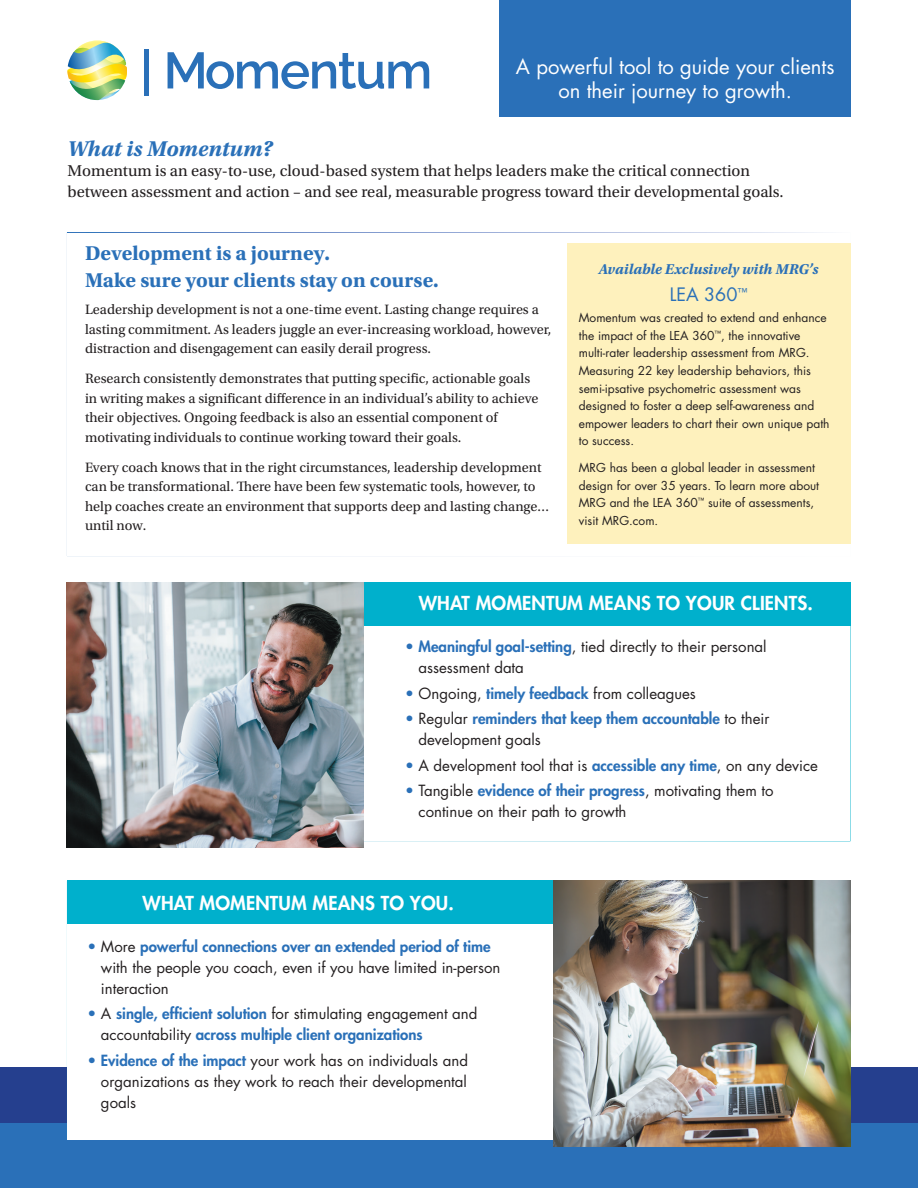
<style>
.page{position:relative;width:918px;height:1188px;background:#fff}
.page>*{position:absolute;margin:0;border:0;box-sizing:border-box;transform-origin:0 0}
.t1{font:600 51px "Raleway";letter-spacing:-.025em;color:#2a70b8}
.t2{font:italic 700 22.5px "Utopia Std";color:#2a70b8}
.t3{font:700 21px/27px "Utopia Std";color:#2a70b8}
.t4{font:20.25px/24.3px "Futura";color:#fff;text-align:center}
.t5{font:800 18.75px "Futura";letter-spacing:.01em;color:#fff}
.t6{font:18px "Futura";color:#2a70b8}
.t7{font:16.5px/21px "Utopia Std";color:#231f20}
.t8{font:15px/21px "Futura";color:#231f20}
.t9{font:800 15px/21px "Futura";color:#2a70b8}
.t10{font:italic 700 15px "Utopia Std";color:#2a70b8}
.t11{font:14.25px/19.5px "Utopia Std";color:#231f20}
.t12{font:12px/17.7px "Futura";color:#231f20}
.s1{color:#2a70b8}
.s2{font-weight:800;color:#2a70b8}
.s3{font-weight:400}
.s4{font-weight:400;color:#231f20}
</style>
<div class="page">
<div style="left:0;top:1067px;width:918px;height:69px;background:#253f8e"></div>
<div style="left:0;top:1123px;width:918px;height:65px;background:#2a70b8"></div>
<div style="left:67px;top:881px;width:780px;height:259px;background:#fff"></div>
<div style="left:67px;top:232px;width:783px;height:324px;background:#fff;border:1px solid #fff"></div>
<div style="left:67px;top:881px;width:740px;height:43px;background:#00b0cc"></div>
<div style="left:67px;top:582px;width:783px;height:43px;background:#00b0cc"></div>
<img style="left:68px;top:41px;width:59px;height:59px">
<div style="left:567px;top:243px;width:283px;height:300px;background:#fef1bd"></div>
<img style="left:554px;top:881px;width:296px;height:265px">
<img style="left:67px;top:582px;width:297px;height:266px">
<div style="left:500px;top:0;width:351px;height:117px;background:#2a70b8"></div>
<p class="t1" style="left:140px;top:41px;width:293px">| Momentum</p>
<p class="t4" style="left:516px;top:54px;width:320px">A powerful tool to guide your clients on their journey to growth.</p>
<p class="t2" style="left:68px;top:136px;width:206px">What is Momentum?</p>
<p class="t7" style="left:68px;top:161px;width:718px">Momentum is an easy-to-use, cloud-based system that helps leaders make the critical connection between assessment and action – and see real, measurable progress toward their developmental goals.</p>
<p class="t3" style="left:85px;top:240px;width:355px">Development is a journey.<br>Make sure your clients stay on course.</p>
<p class="t11" style="left:85px;top:300px;width:468px">Leadership development is not a one-time event. Lasting change requires a lasting commitment. As leaders juggle an ever-increasing workload, however, distraction and disengagement can easily derail progress.</p>
<p class="t11" style="left:85px;top:369px;width:455px">Research consistently demonstrates that putting specific, actionable goals in writing makes a significant difference in an individual’s ability to achieve their objectives. Ongoing feedback is also an essential component of motivating individuals to continue working toward their goals.</p>
<p class="t11" style="left:85px;top:458px;width:466px">Every coach knows that in the right circumstances, leadership development can be transformational. There have been few systematic tools, however, to help coaches create an environment that supports deep and lasting change… until now.</p>
<p class="t10" style="left:599px;top:261px;width:221px">Available Exclusively with MRG’s</p>
<p class="t6" style="left:670px;top:282px;width:79px">LEA 360<sup>™</sup></p>
<p class="t12" style="left:579px;top:309px;width:252px">Momentum was created to extend and enhance the impact of the LEA 360<sup>™</sup>, the innovative multi-rater leadership assessment from MRG.<br>Measuring 22 key leadership behaviors, this semi-ipsative psychometric assessment was designed to foster a deep self-awareness and empower leaders to chart their own unique path to success.</p>
<p class="t12" style="left:579px;top:459px;width:242px">MRG has been a global leader in assessment design for over 35 years. To learn more about MRG and the LEA 360<sup>™</sup> suite of assessments, visit MRG.com.</p>
<p class="t5" style="left:419px;top:591px;width:396px">WHAT MOMENTUM MEANS TO YOUR CLIENTS.</p>
<p class="t8" style="left:419px;top:636px;width:350px;text-indent:-14px"><span class="s1">•</span> <span class="s2">Meaningful goal-setting</span>, tied directly to their personal assessment data</p>
<p class="t8" style="left:405px;top:683px;width:292px"><span class="s1">•</span> Ongoing, <span class="s2">timely feedback</span> from colleagues</p>
<p class="t9" style="left:419px;top:708px;width:353px;text-indent:-14px"><span class="s3">•</span> <span class="s4">Regular</span> reminders that keep them accountable <span class="s4">to their development goals</span></p>
<p class="t8" style="left:405px;top:755px;width:415px"><span class="s1">•</span> A development tool that is <span class="s2">accessible any time</span>, on any device</p>
<p class="t8" style="left:419px;top:780px;width:357px;text-indent:-14px"><span class="s1">•</span> Tangible <span class="s2">evidence of their progress</span>, motivating them to continue on their path to growth</p>
<p class="t5" style="left:143px;top:890px;width:313px">WHAT MOMENTUM MEANS TO YOU.</p>
<p class="t8" style="left:101px;top:935px;width:401px;text-indent:-13px"><span class="s1">•</span> More <span class="s2">powerful connections over an extended period of time </span>with the people you coach, even if you have limited in-person interaction</p>
<p class="t9" style="left:101px;top:1003px;width:378px;text-indent:-13px"><span class="s3">•</span> <span class="s4">A</span> single, efficient solution <span class="s4">for stimulating engagement and accountability</span> across multiple client organizations</p>
<p class="t8" style="left:101px;top:1049px;width:369px;text-align:justify;text-indent:-13px"><span class="s1">•</span> <span class="s2">Evidence of the impact</span> your work has on individuals and organizations as they work to reach their developmental goals</p>
</div>
